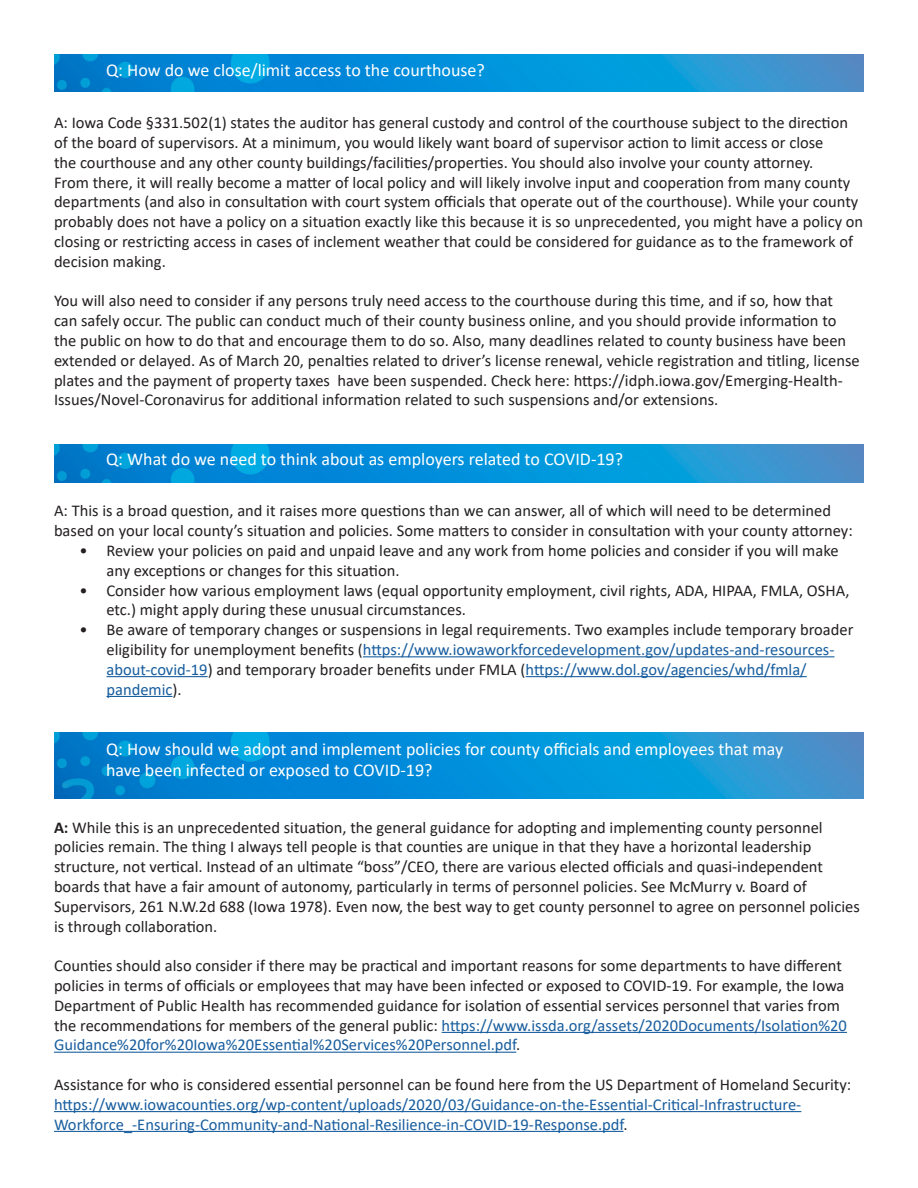
<style>
.page{position:relative;width:918px;height:1188px;background:#fff}
.page>*{position:absolute;margin:0;border:0;box-sizing:border-box;transform-origin:0 0}
.t1{font:18px/21.6px "Calibri";color:#fff}
.t2{font:16.5px/19.8px "Calibri";color:#231f20}
.t3{font:16.5px/19.8px "Calibri";color:#175d9e}
.s1{color:#175d9e}
.s2{font-weight:700}
.s3{color:#231f20}
</style>
<div class="page">
<img style="left:54px;top:54px;width:810px;height:38px">
<img style="left:54px;top:445px;width:810px;height:37px">
<hr style="left:363px;top:656px;width:471px;height:1px;background:#175d9e">
<hr style="left:106px;top:676px;width:102px;height:1px;background:#175d9e">
<hr style="left:526px;top:676px;width:281px;height:1px;background:#175d9e">
<hr style="left:106px;top:696px;width:67px;height:1px;background:#175d9e">
<img style="left:54px;top:732px;width:810px;height:66px">
<hr style="left:442px;top:1032px;width:405px;height:1px;background:#175d9e">
<hr style="left:54px;top:1052px;width:462px;height:1px;background:#175d9e">
<hr style="left:54px;top:1111px;width:747px;height:1px;background:#175d9e">
<hr style="left:54px;top:1131px;width:570px;height:1px;background:#175d9e">
<p class="t1" style="left:106px;top:59px;width:380px">Q: How do we close/limit access to the courthouse?</p>
<p class="t2" style="left:54px;top:112px;width:811px">A: Iowa Code §331.502(1) states the auditor has general custody and control of the courthouse subject to the direction of the board of supervisors. At a minimum, you would likely want board of supervisor action to limit access or close<br>the courthouse and any other county buildings/facilities/properties. You should also involve your county attorney.<br>From there, it will really become a matter of local policy and will likely involve input and cooperation from many county departments (and also in consultation with court system officials that operate out of the courthouse). While your county probably does not have a policy on a situation exactly like this because it is so unprecedented, you might have a policy on closing or restricting access in cases of inclement weather that could be considered for guidance as to the framework of decision making.</p>
<p class="t2" style="left:54px;top:291px;width:807px">You will also need to consider if any persons truly need access to the courthouse during this time, and if so, how that can safely occur. The public can conduct much of their county business online, and you should provide information to the public on how to do that and encourage them to do so. Also, many deadlines related to county business have been extended or delayed. As of March 20, penalties related to driver’s license renewal, vehicle registration and titling, license plates and the payment of property taxes have been suspended. Check here: https://idph.iowa.gov/Emerging-Health-Issues/Novel-Coronavirus for additional information related to such suspensions and/or extensions.</p>
<p class="t1" style="left:106px;top:448px;width:518px">Q: What do we need to think about as employers related to COVID-19?</p>
<p class="t2" style="left:54px;top:501px;width:800px">A: This is a broad question, and it raises more questions than we can answer, all of which will need to be determined based on your local county’s situation and policies. Some matters to consider in consultation with your county attorney:</p>
<p class="t2" style="left:106px;top:540px;width:734px;text-indent:-27px">• Review your policies on paid and unpaid leave and any work from home policies and consider if you will make any exceptions or changes for this situation.</p>
<p class="t2" style="left:106px;top:580px;width:745px;text-indent:-27px">• Consider how various employment laws (equal opportunity employment, civil rights, ADA, HIPAA, FMLA, OSHA, etc.) might apply during these unusual circumstances.</p>
<p class="t2" style="left:106px;top:619px;width:748px;text-indent:-27px">• Be aware of temporary changes or suspensions in legal requirements. Two examples include temporary broader eligibility for unemployment benefits (<span class="s1">https://www.iowaworkforcedevelopment.gov/updates-and-resources&shy;about-covid-19</span>) and temporary broader benefits under FMLA (<span class="s1">https://www.dol.gov/agencies/whd/fmla/ pandemic</span>).</p>
<p class="t1" style="left:106px;top:737px;width:679px">Q: How should we adopt and implement policies for county officials and employees that may have been infected or exposed to COVID-19?</p>
<p class="t2" style="left:54px;top:817px;width:807px"><span class="s2">A:</span> While this is an unprecedented situation, the general guidance for adopting and implementing county personnel policies remain. The thing I always tell people is that counties are unique in that they have a horizontal leadership structure, not vertical. Instead of an ultimate “boss”/CEO, there are various elected officials and quasi-independent boards that have a fair amount of autonomy, particularly in terms of personnel policies. See McMurry v. Board of Supervisors, 261 N.W.2d 688 (Iowa 1978). Even now, the best way to get county personnel to agree on personnel policies is through collaboration.</p>
<p class="t2" style="left:54px;top:955px;width:794px">Counties should also consider if there may be practical and important reasons for some departments to have different policies in terms of officials or employees that may have been infected or exposed to COVID-19. For example, the Iowa Department of Public Health has recommended guidance for isolation of essential services personnel that varies from the recommendations for members of the general public: <span class="s1">https://www.issda.org/assets/2020Documents/Isolation%20<br>Guidance%20for%20Iowa%20Essential%20Services%20Personnel.pdf</span>.</p>
<p class="t3" style="left:54px;top:1074px;width:799px"><span class="s3">Assistance for who is considered essential personnel can be found here from the US Department of Homeland Security: </span>https://www.iowacounties.org/wp-content/uploads/2020/03/Guidance-on-the-Essential-Critical-Infrastructure-<br>Workforce_-Ensuring-Community-and-National-Resilience-in-COVID-19-Response.pdf<span class="s3">.</span></p>
</div>
